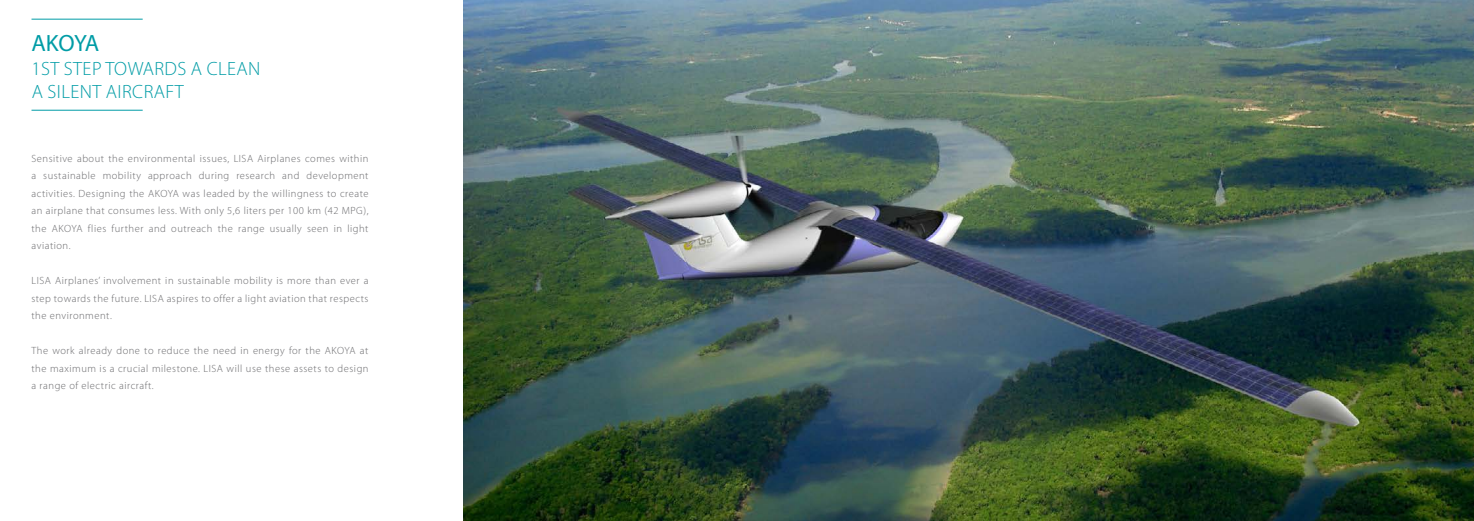
<style>
.page{position:relative;width:1474px;height:521px;background:#fff}
.page>*{position:absolute;margin:0;border:0;box-sizing:border-box;transform-origin:0 0}
.t1{font:23.62px "Myriad Pro";letter-spacing:-.02em;color:#009ca6}
.t2{font:300 19.25px/23.1px "Myriad Pro";letter-spacing:.02em;color:#009ca6}
.t3{font:300 10.5px/17.5px "Myriad Pro";letter-spacing:.05em;color:#69696c;text-align:justify}
</style>
<div class="page">
<hr style="left:32px;top:19px;width:111px;height:1px;background:#009ca6">
<hr style="left:32px;top:110px;width:111px;height:1px;background:#009ca6">
<img style="left:463px;top:0;width:1010px;height:521px">
<h1 class="t1" style="left:32px;top:29px;width:69px">AKOYA</h1>
<h2 class="t2" style="left:32px;top:57px;width:230px">1ST STEP TOWARDS A CLEAN<br>A SILENT AIRCRAFT</h2>
<p class="t3" style="left:32px;top:150px;width:338px">Sensitive about the environmental issues, LISA Airplanes comes within a sustainable mobility approach during research and development activities. Designing the AKOYA was leaded by the willingness to create an airplane that consumes less. With only 5,6 liters per 100 km (42 MPG), the AKOYA flies further and outreach the range usually seen in light aviation.</p>
<p class="t3" style="left:32px;top:272px;width:338px">LISA Airplanes’ involvement in sustainable mobility is more than ever a step towards the future. LISA aspires to offer a light aviation that respects the environment.</p>
<p class="t3" style="left:32px;top:342px;width:338px">The work already done to reduce the need in energy for the AKOYA at the maximum is a crucial milestone. LISA will use these assets to design a range of electric aircraft.</p>
</div>
